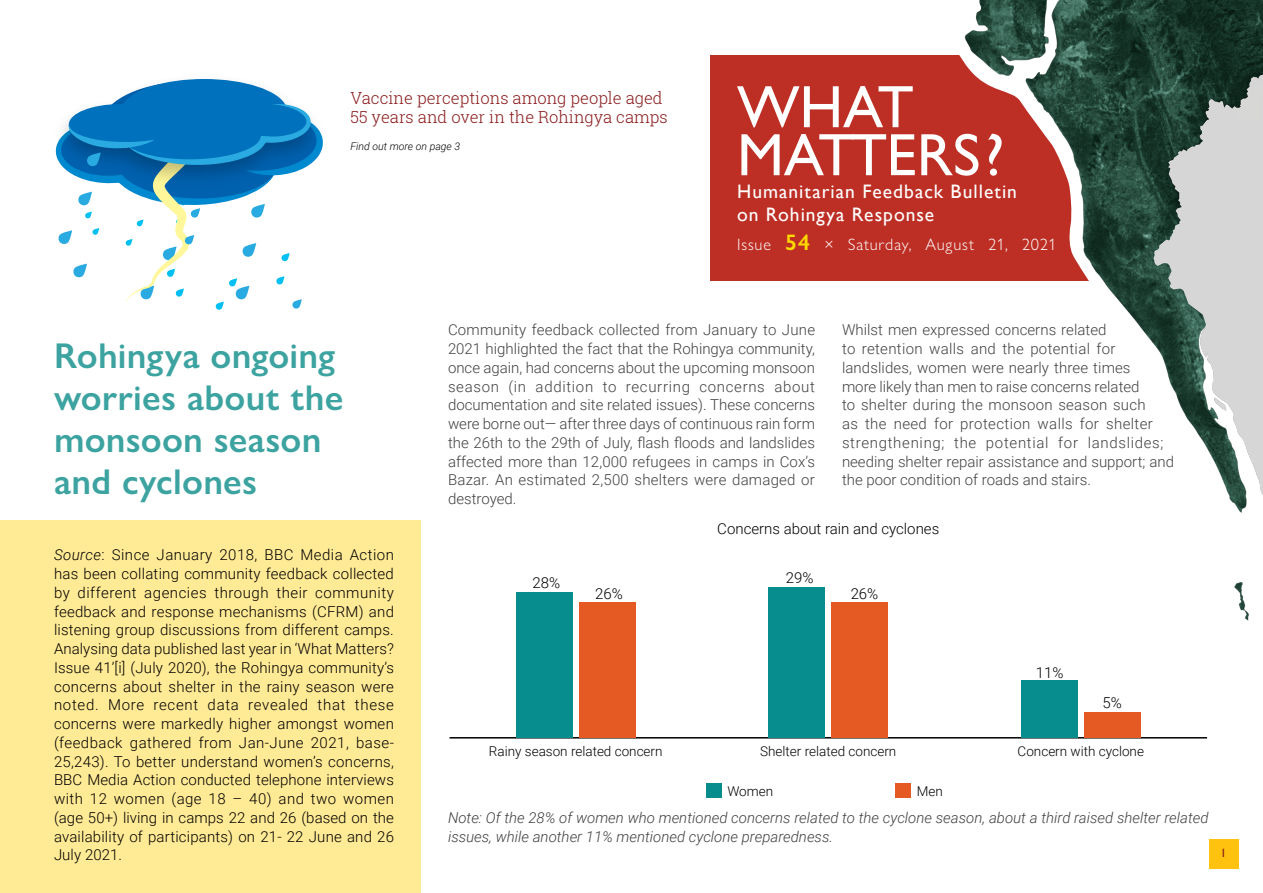
<style>
.page{position:relative;width:1263px;height:893px;background:#fff}
.page>*{position:absolute;margin:0;border:0;box-sizing:border-box;transform-origin:0 0}
.t1{font:60px/48px "Gill Sans";color:#fff}
.t2{font:600 36px/42px "Gill Sans Nova";letter-spacing:.005em;color:#3ca3a0}
.t3{font:19.5px/23.4px "Gill Sans";letter-spacing:.05em;color:#fff}
.t4{font:300 16.5px/18.8px "Roboto Slab";color:#89181a}
.t5{font:300 16.5px "Gill Sans Nova";letter-spacing:.05em;color:#fff}
.t6{font:300 15px/18.8px "Roboto";letter-spacing:.01em;color:#414042;text-align:justify}
.t7{font:300 15px/18.8px "Roboto";letter-spacing:.005em;color:#000;text-align:justify}
.t8{font:italic 300 15px/18.8px "Roboto";color:#414042}
.t9{font:300 13.5px "Roboto";color:#000}
.t10{font:12px "Gill Sans";color:#89181a}
.t11{font:italic 300 10.5px "Roboto";color:#000}
.s1{font-weight:600;font-size:22.5px;color:#ffda00}
.s2{font-style:italic}
</style>
<div class="page">
<div style="left:710px;top:55px;width:513px;height:225px;background:#bd2f25"></div>
<div style="left:0;top:521px;width:421px;height:372px;background:#ffea95"></div>
<svg style="left:56px;top:79px;width:267px;height:231px"></svg>
<hr style="left:449px;top:737px;width:758px;height:1px;background:#000">
<div style="left:895px;top:783px;width:16px;height:15px;background:#e55a23"></div>
<div style="left:579px;top:603px;width:57px;height:135px;background:#e55a23"></div>
<div style="left:831px;top:603px;width:57px;height:135px;background:#e55a23"></div>
<div style="left:1084px;top:712px;width:57px;height:26px;background:#e55a23"></div>
<div style="left:706px;top:783px;width:15px;height:15px;background:#078d8d"></div>
<div style="left:516px;top:592px;width:57px;height:146px;background:#078d8d"></div>
<div style="left:768px;top:587px;width:57px;height:151px;background:#078d8d"></div>
<div style="left:1021px;top:681px;width:57px;height:57px;background:#078d8d"></div>
<img style="left:961px;top:0;width:302px;height:621px">
<div style="left:1209px;top:839px;width:29px;height:29px;background:#ffc20e"></div>
<p class="t4" style="left:350px;top:88px;width:319px">Vaccine perceptions among people aged<br>55 years and over in the Rohingya camps</p>
<p class="t11" style="left:350px;top:139px;width:111px">Find out more on page 3</p>
<h1 class="t1" style="left:737px;top:82px;width:269px">WHAT<br>MATTERS?</h1>
<h3 class="t3" style="left:737px;top:180px;width:281px">Humanitarian Feedback Bulletin on Rohingya Response</h3>
<p class="t5" style="left:737px;top:234px;width:321px">Issue <span class="s1">54</span> × Saturday, August 21, 2021</p>
<h2 class="t2" style="left:54px;top:334px;width:291px">Rohingya ongoing worries about the monsoon season and cyclones</h2>
<p class="t7" style="left:54px;top:545px;width:342px"><span class="s2">Source</span>: Since January 2018, BBC Media Action has been collating community feedback collected by different agencies through their community feedback and response mechanisms (CFRM) and listening group discussions from different camps.<br>Analysing data published last year in ‘What Matters?<br>Issue 41’[i] (July 2020), the Rohingya community’s concerns about shelter in the rainy season were noted. More recent data revealed that these concerns were markedly higher amongst women (feedback gathered from Jan-June 2021, base-25,243). To better understand women’s concerns, BBC Media Action conducted telephone interviews with 12 women (age 18 – 40) and two women (age 50+) living in camps 22 and 26 (based on the availability of participants) on 21- 22 June and 26<br>July 2021.</p>
<p class="t6" style="left:448px;top:320px;width:369px">Community feedback collected from January to June 2021 highlighted the fact that the Rohingya community, once again, had concerns about the upcoming monsoon season (in addition to recurring concerns about documentation and site related issues). These concerns were borne out— after three days of continuous rain form the 26th to the 29th of July, flash floods and landslides affected more than 12,000 refugees in camps in Cox’s Bazar. An estimated 2,500 shelters were damaged or destroyed.</p>
<p class="t6" style="left:842px;top:320px;width:334px;text-align:left">Whilst men expressed concerns related<br>to retention walls and the potential for landslides, women were nearly three times<br>more likely than men to raise concerns related<br>to shelter during the monsoon season such<br>as the need for protection walls for shelter strengthening; the potential for landslides; needing shelter repair assistance and support; and the poor condition of roads and stairs.</p>
<p class="t7" style="left:533px;top:573px;width:29px">28%</p>
<p class="t7" style="left:717px;top:518px;width:223px">Concerns about rain and cyclones</p>
<p class="t7" style="left:786px;top:568px;width:29px">29%</p>
<p class="t7" style="left:595px;top:584px;width:29px">26%</p>
<p class="t7" style="left:851px;top:584px;width:29px">26%</p>
<p class="t7" style="left:1036px;top:663px;width:29px">11%</p>
<p class="t7" style="left:1102px;top:693px;width:21px">5%</p>
<p class="t9" style="left:489px;top:741px;width:175px">Rainy season related concern</p>
<p class="t9" style="left:760px;top:741px;width:138px">Shelter related concern</p>
<p class="t9" style="left:1018px;top:741px;width:128px">Concern with cyclone</p>
<p class="t9" style="left:727px;top:781px;width:47px">Women</p>
<p class="t9" style="left:917px;top:781px;width:28px">Men</p>
<p class="t8" style="left:448px;top:807px;width:762px">Note: Of the 28% of women who mentioned concerns related to the cyclone season, about a third raised shelter related issues, while another 11% mentioned cyclone preparedness.</p>
<p class="t10" style="left:1220px;top:846px;width:7px">1</p>
</div>
